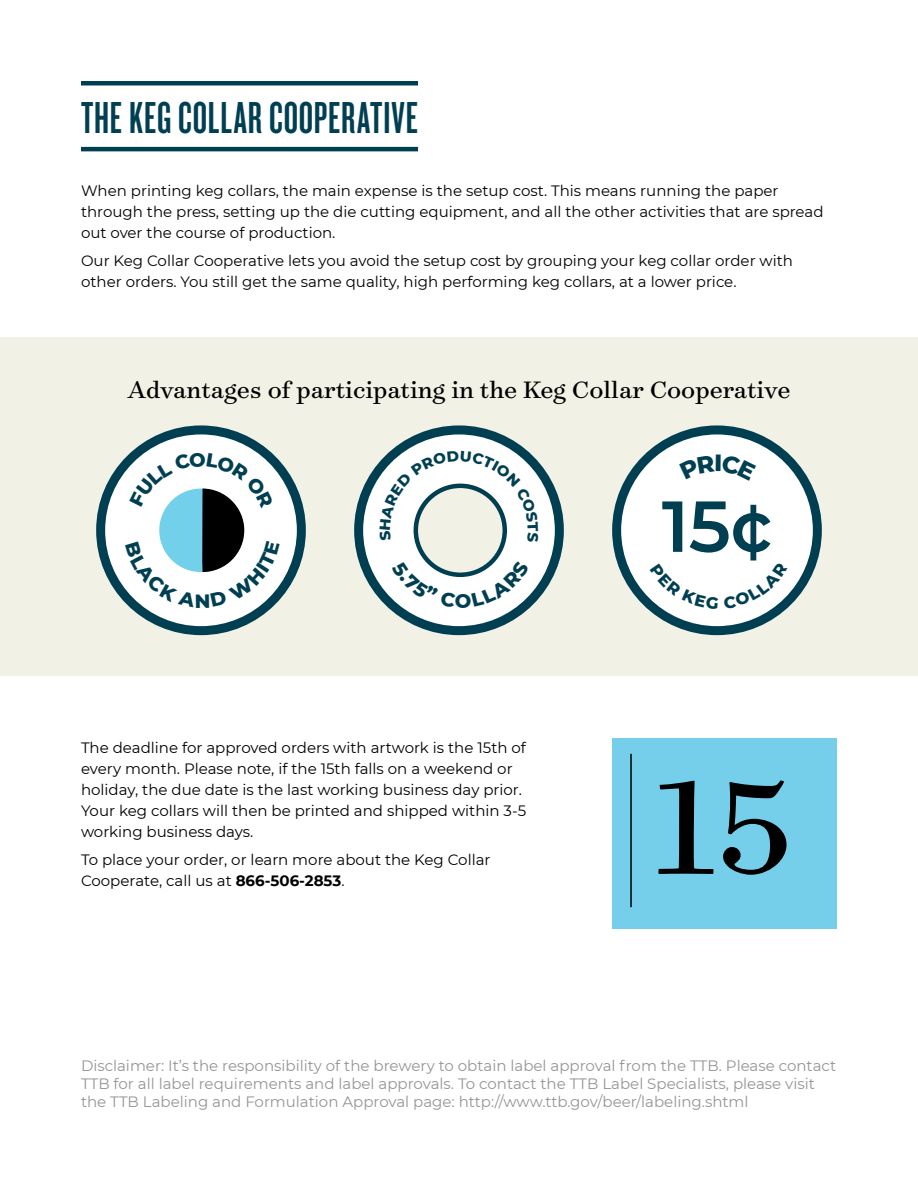
<style>
.page{position:relative;width:918px;height:1188px;background:#fff}
.page>*{position:absolute;margin:0;border:0;box-sizing:border-box;transform-origin:0 0}
.t1{font:150px "Surveyor Text";color:#000}
.t2{font:600 72px "Montserrat";color:#003f52}
.t3{font:46.5px "Knockout 47 Bantamweight";letter-spacing:.02em;color:#003f52}
.t4{font:27px "Surveyor Text";color:#000}
.t5{font:15px/21px "Montserrat";color:#000}
.t6{font:15px/18px "Montserrat";color:#939598}
.s1{font-weight:700}
</style>
<div class="page">
<div style="left:0;top:338px;width:918px;height:338px;background:#f2f1e6"></div>
<div style="left:81px;top:81px;width:337px;height:5px;background:#003f52"></div>
<hr style="left:81px;top:147px;width:337px;height:4px;background:#003f52">
<svg style="left:101px;top:430px;width:200px;height:201px;background:#cad7db"></svg>
<div style="left:96px;top:425px;width:210px;height:210px;border:9px solid #003f52;border-radius:50%"></div>
<svg style="left:359px;top:430px;width:200px;height:201px;background:#cfdbde"></svg>
<div style="left:354px;top:425px;width:210px;height:210px;border:9px solid #003f52;border-radius:50%"></div>
<div style="left:617px;top:430px;width:200px;height:201px;background:#fff;border-radius:50%"></div>
<div style="left:612px;top:425px;width:210px;height:210px;border:9px solid #003f52;border-radius:50%"></div>
<div style="left:416px;top:486px;width:89px;height:89px;background:#f2f1e6;border-radius:50%"></div>
<div style="left:612px;top:739px;width:225px;height:190px;background:#75cfeb"></div>
<hr style="left:630px;top:754px;width:2px;height:153px;background:#000">
<svg style="left:125px;top:452px;width:155px;height:156px;background:#c9d6da"></svg>
<svg style="left:379px;top:451px;width:160px;height:91px"></svg>
<svg style="left:391px;top:560px;width:138px;height:48px;background:#ebf0f0"></svg>
<svg style="left:650px;top:596px;width:137px;height:13px"></svg>
<h3 class="t3" style="left:81px;top:91px;width:339px">THE KEG COLLAR COOPERATIVE</h3>
<p class="t5" style="left:81px;top:179px;width:744px">When printing keg collars, the main expense is the setup cost. This means running the paper through the press, setting up the die cutting equipment, and all the other activities that are spread out over the course of production.</p>
<p class="t5" style="left:81px;top:249px;width:714px">Our Keg Collar Cooperative lets you avoid the setup cost by grouping your keg collar order with other orders. You still get the same quality, high performing keg collars, at a lower price.</p>
<h3 class="t4" style="left:128px;top:372px;width:664px">Advantages of participating in the Keg Collar Cooperative</h3>
<p class="t5" style="left:81px;top:737px;width:447px">The deadline for approved orders with artwork is the 15th of every month. Please note, if the 15th falls on a weekend or holiday, the due date is the last working business day prior.<br>Your keg collars will then be printed and shipped within 3-5 working business days.</p>
<p class="t5" style="left:81px;top:849px;width:411px">To place your order, or learn more about the Keg Collar<br>Cooperate, call us at <span class="s1">866-506-2853</span>.</p>
<h2 class="t2" style="left:662px;top:475px;width:112px">15¢</h2>
<h1 class="t1" style="left:655px;top:733px;width:140px">15</h1>
<p class="t6" style="left:81px;top:1056px;width:757px">Disclaimer: It’s the responsibility of the brewery to obtain label approval from the TTB. Please contact<br>TTB for all label requirements and label approvals. To contact the TTB Label Specialists, please visit the TTB Labeling and Formulation Approval page: http://www.ttb.gov/beer/labeling.shtml</p>
</div>
